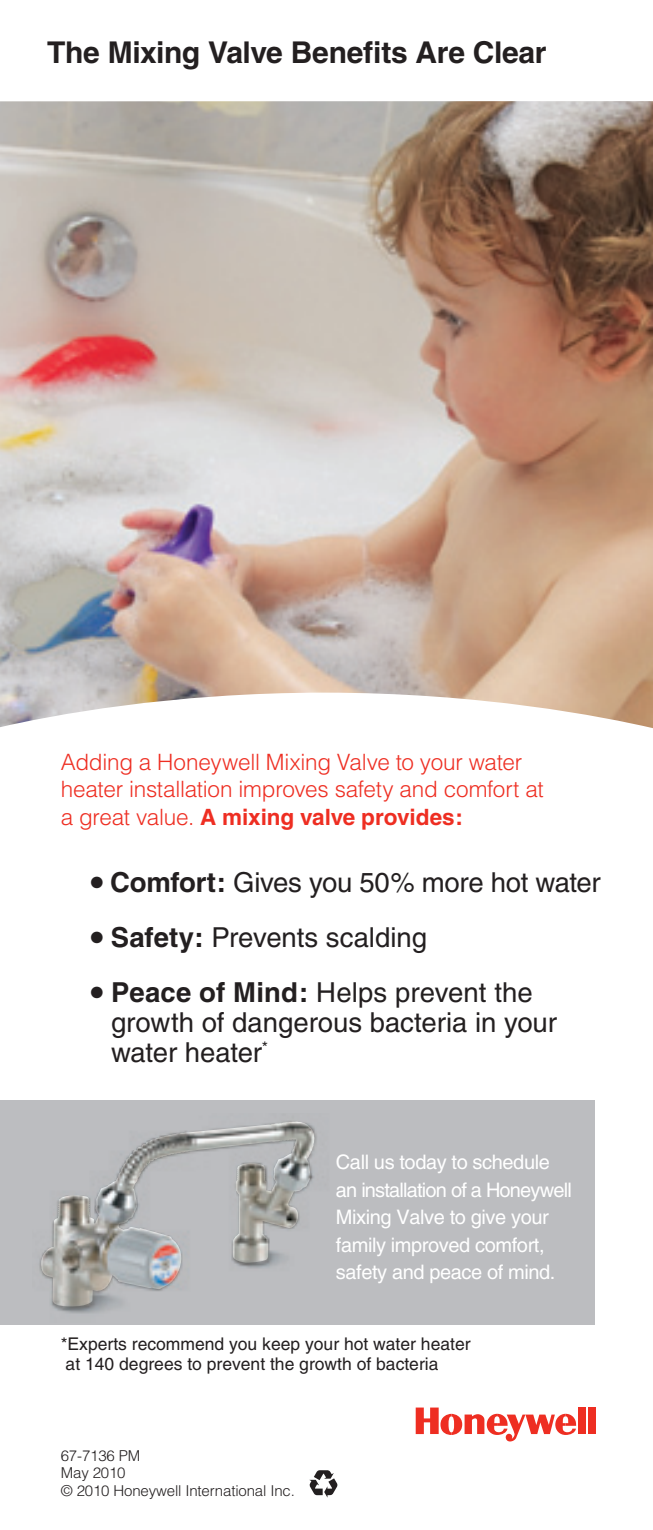
<style>
.page{position:relative;width:653px;height:1530px;background:#fff}
.page>*{position:absolute;margin:0;border:0;box-sizing:border-box;transform-origin:0 0}
.t1{font:700 30px "Helvetica";letter-spacing:-.01em;color:#231f20}
.t2{font:27.5px/30px "Helvetica";letter-spacing:-.005em;color:#231f20}
.t3{font:300 22.5px/27.5px "Helvetica";letter-spacing:-.01em;color:#ee2e22}
.t4{font:20px/27.5px "Helvetica";letter-spacing:-.02em;color:#fff}
.t5{font:17.5px/20px "Helvetica";color:#231f20}
.t6{font:300 15px "Helvetica";letter-spacing:-.01em;color:#231f20}
.s1{font-weight:700}
.s2{font-weight:700;font-size:35px}
</style>
<div class="page">
<img style="left:0;top:101px;width:652px;height:627px">
<div style="left:577px;top:1408px;width:8px;height:26px;background:#ee2e22"></div>
<div style="left:588px;top:1408px;width:7px;height:26px;background:#ee2e22"></div>
<svg style="left:415px;top:1408px;width:161px;height:33px"></svg>
<div style="left:0;top:1100px;width:594px;height:225px;background:#bcbdc0"></div>
<img style="left:39px;top:1120px;width:278px;height:194px">
<svg style="left:309px;top:1470px;width:29px;height:28px"></svg>
<img style="left:58px;top:1122px;width:236px;height:102px">
<p class="t1" style="left:47px;top:34px;width:501px">The Mixing Valve Benefits Are Clear</p>
<p class="t3" style="left:61px;top:747px;width:463px">Adding a Honeywell Mixing Valve to your water</p>
<p class="t3" style="left:61px;top:775px;width:484px">heater installation improves safety and comfort at a great value. <span class="s1">A mixing valve provides:</span></p>
<p class="t2" style="left:91px;top:867px;width:511px"><span class="s2">•</span> <span class="s1">Comfort:</span> Gives you 50% more hot water</p>
<p class="t2" style="left:91px;top:922px;width:338px"><span class="s2">•</span> <span class="s1">Safety:</span> Prevents scalding</p>
<p class="t2" style="left:111px;top:977px;width:447px;text-indent:-20px"><span class="s2">•</span> <span class="s1">Peace of Mind:</span> Helps prevent the growth of dangerous bacteria in your water heater<sup>*</sup></p>
<p class="t4" style="left:336px;top:1148px;width:237px">Call us today to schedule an installation of a Honeywell<br>Mixing Valve to give your family improved comfort, safety and peace of mind.</p>
<p class="t5" style="left:61px;top:1334px;width:411px">*Experts recommend you keep your hot water heater at 140 degrees to prevent the growth of bacteria</p>
<p class="t6" style="left:61px;top:1446px;width:81px">67-7136 PM</p>
<p class="t6" style="left:61px;top:1463px;width:66px">May 2010</p>
<p class="t6" style="left:61px;top:1481px;width:235px">© 2010 Honeywell International Inc.</p>
</div>
